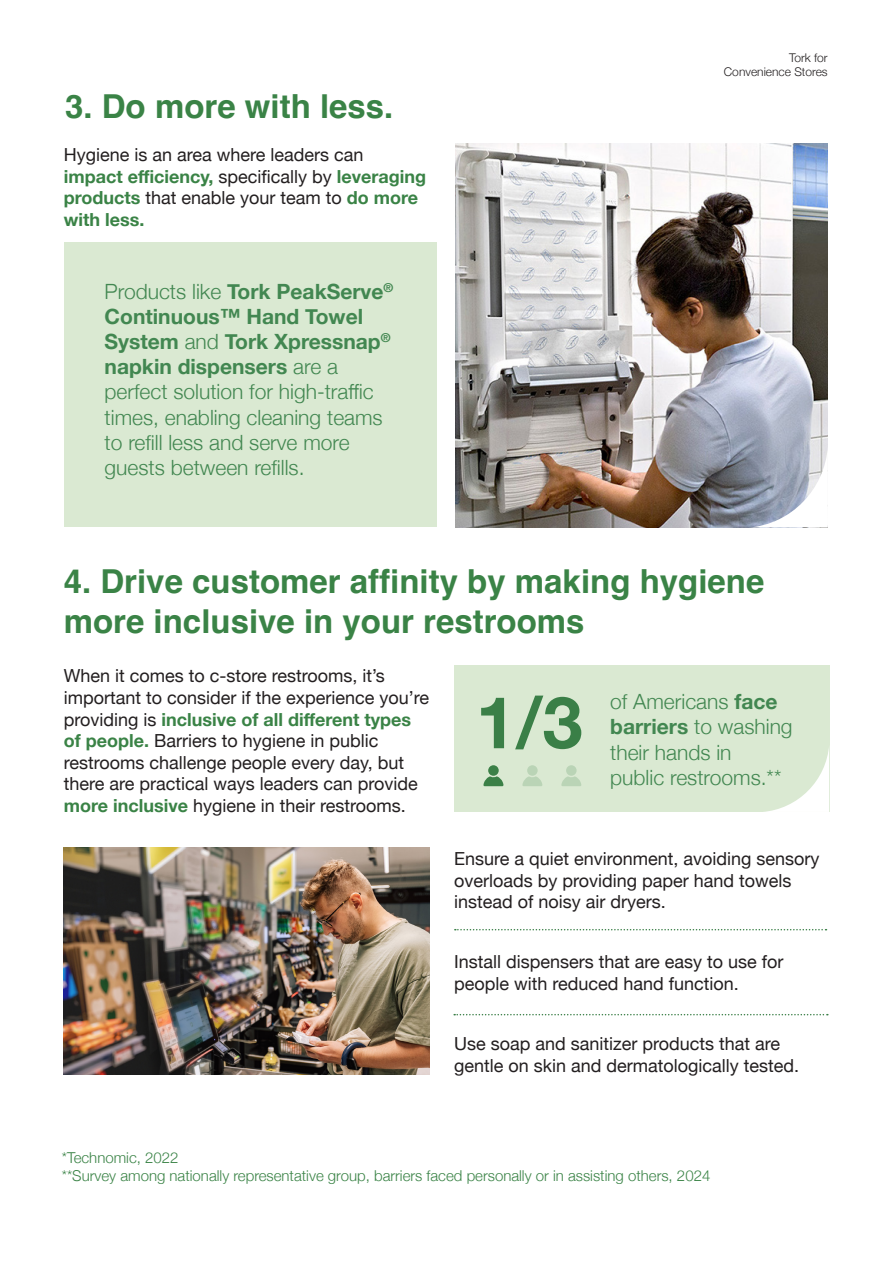
<style>
.page{position:relative;width:893px;height:1263px;background:#fff}
.page>*{position:absolute;margin:0;border:0;box-sizing:border-box;transform-origin:0 0}
.Highlights{font:700 72px "Helvetica Neue";color:#3a7f47}
.t1{font:700 33px/39.6px "Helvetica";color:#3a8346}
.Body_9_5{font:300 21px/25.2px "Helvetica Neue";color:#428751}
.body_list{font:18px/21.6px "Helvetica Neue";color:#231f20}
.t2{font:300 15px/18px "Helvetica Neue";color:#3a8346}
.t3{font:300 12px/14.4px "Helvetica Neue";color:#231f20;text-align:right}
.s1{font-weight:700;color:#3a8346}
.s2{font-weight:700}
</style>
<div class="page">
<div style="left:64px;top:242px;width:373px;height:285px;background:#dae9d2"></div>
<img style="left:455px;top:144px;width:373px;height:383px">
<svg style="left:749px;top:447px;width:79px;height:80px"></svg>
<div style="left:454px;top:665px;width:375px;height:147px;background:#dae9d2"></div>
<svg style="left:765px;top:749px;width:64px;height:63px"></svg>
<svg style="left:455px;top:929px;width:371px;height:1px"></svg>
<svg style="left:454px;top:1014px;width:374px;height:1px"></svg>
<svg style="left:483px;top:776px;width:21px;height:10px"></svg>
<div style="left:488px;top:765px;width:11px;height:11px;background:#3b8047;border-radius:50%"></div>
<svg style="left:522px;top:776px;width:21px;height:10px"></svg>
<div style="left:527px;top:765px;width:11px;height:11px;background:#bad4b6;border-radius:50%"></div>
<svg style="left:561px;top:776px;width:20px;height:10px"></svg>
<div style="left:566px;top:765px;width:11px;height:11px;background:#bad4b6;border-radius:50%"></div>
<img style="left:64px;top:848px;width:365px;height:226px">
<p class="t1" style="left:65px;top:91px;width:330px">3. Do more with less.</p>
<p class="body_list" style="left:64px;top:145px;width:364px">Hygiene is an area where leaders can <span class="s1">impact efficiency,</span> specifically by <span class="s1">leveraging products</span> that enable your team to <span class="s1">do more with less.</span></p>
<p class="Body_9_5" style="left:105px;top:277px;width:290px">Products like <span class="s2">Tork PeakServe</span><sup>®<br></sup><span class="s2">Continuous™ Hand Towel<br>System</span> and <span class="s2">Tork Xpressnap</span><sup>® </sup><span class="s2">napkin dispensers</span> are a perfect solution for high-traffic times, enabling cleaning teams to refill less and serve more guests between refills.</p>
<p class="t3" style="left:724px;top:50px;width:105px">Tork for<br>Convenience Stores</p>
<p class="t1" style="left:64px;top:565px;width:702px">4. Drive customer affinity by making hygiene more inclusive in your restrooms</p>
<p class="body_list" style="left:64px;top:666px;width:367px">When it comes to c-store restrooms, it’s important to consider if the experience you’re providing is <span class="s1">inclusive of all different types of people.</span> Barriers to hygiene in public restrooms challenge people every day, but there are practical ways leaders can provide <span class="s1">more inclusive</span> hygiene in their restrooms.</p>
<p class="Highlights" style="left:476px;top:666px;width:108px">1/3</p>
<p class="Body_9_5" style="left:610px;top:687px;width:184px">of Americans <span class="s2">face barriers</span> to washing their hands in<br>public restrooms.**</p>
<p class="body_list" style="left:454px;top:849px;width:367px">Ensure a quiet environment, avoiding sensory overloads by providing paper hand towels instead of noisy air dryers.</p>
<p class="body_list" style="left:454px;top:952px;width:331px">Install dispensers that are easy to use for people with reduced hand function.</p>
<p class="body_list" style="left:454px;top:1034px;width:346px">Use soap and sanitizer products that are gentle on skin and dermatologically tested.</p>
<p class="t2" style="left:62px;top:1148px;width:650px">*Technomic, 2022<br>**Survey among nationally representative group, barriers faced personally or in assisting others, 2024</p>
</div>
